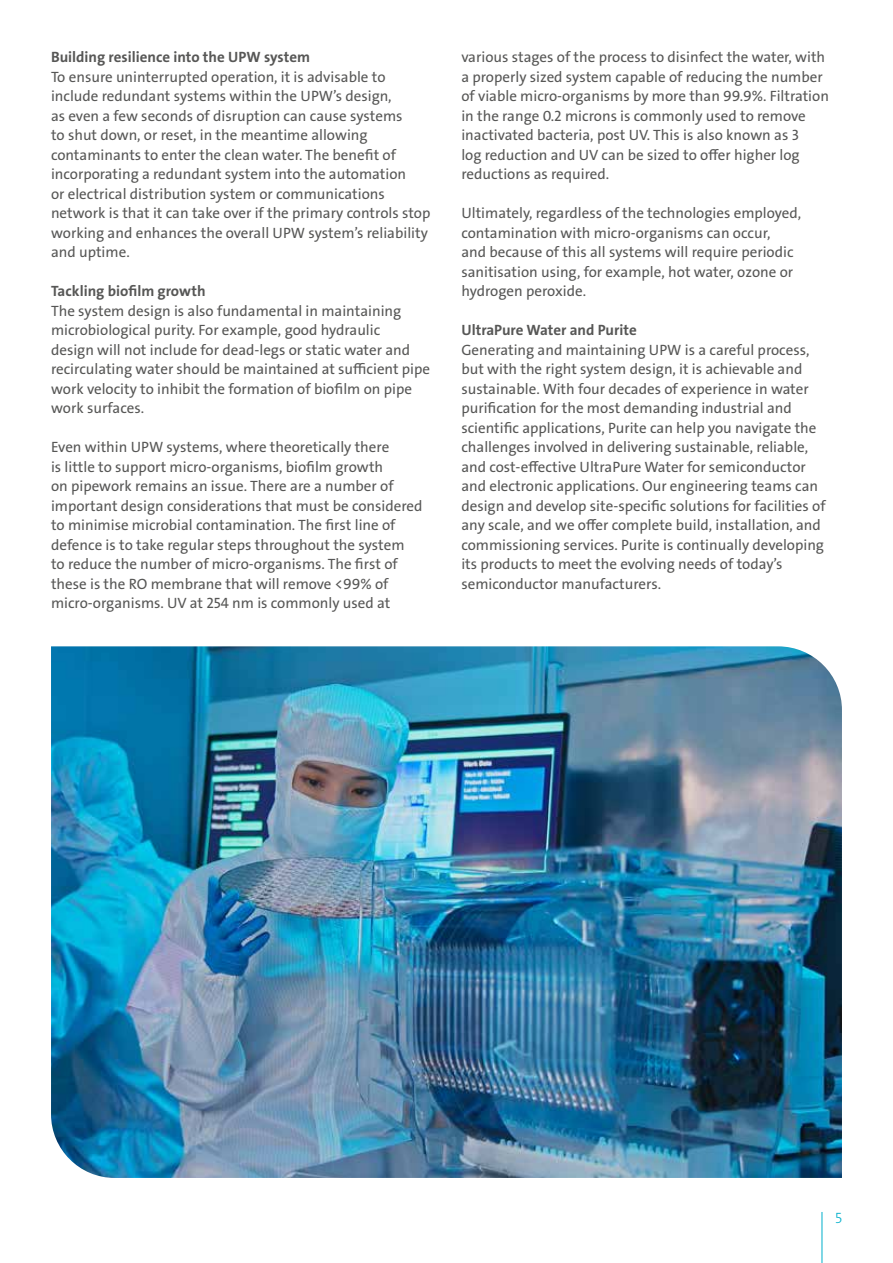
<style>
.page{position:relative;width:893px;height:1263px;background:#fff}
.page>*{position:absolute;margin:0;border:0;box-sizing:border-box;transform-origin:0 0}
.t1{font:15px/19.5px "The Sans Veolia W5 Pla";color:#575756}
.t2{font:15px "The Sans Veolia W7 Bld";color:#575756}
.t3{font:15px "The Sans Veolia W3 Lig";color:#00afcb}
</style>
<div class="page">
<hr style="left:822px;top:1212px;width:1px;height:51px;background:#00afcb">
<img style="left:51px;top:646px;width:791px;height:532px">
<p class="t2" style="left:51px;top:47px;width:261px">Building resilience into the UPW system</p>
<p class="t1" style="left:51px;top:67px;width:381px">To ensure uninterrupted operation, it is advisable to include redundant systems within the UPW’s design,<br>as even a few seconds of disruption can cause systems<br>to shut down, or reset, in the meantime allowing contaminants to enter the clean water. The benefit of incorporating a redundant system into the automation<br>or electrical distribution system or communications network is that it can take over if the primary controls stop working and enhances the overall UPW system’s reliability and uptime.</p>
<p class="t2" style="left:51px;top:281px;width:156px">Tackling biofilm growth</p>
<p class="t1" style="left:51px;top:301px;width:381px">The system design is also fundamental in maintaining microbiological purity. For example, good hydraulic<br>design will not include for dead-legs or static water and recirculating water should be maintained at sufficient pipe work velocity to inhibit the formation of biofilm on pipe work surfaces.</p>
<p class="t1" style="left:51px;top:437px;width:373px">Even within UPW systems, where theoretically there<br>is little to support micro-organisms, biofilm growth<br>on pipework remains an issue. There are a number of important design considerations that must be considered to minimise microbial contamination. The first line of defence is to take regular steps throughout the system<br>to reduce the number of micro-organisms. The first of these is the RO membrane that will remove &lt;99% of micro-organisms. UV at 254 nm is commonly used at</p>
<p class="t1" style="left:461px;top:47px;width:369px">various stages of the process to disinfect the water, with a properly sized system capable of reducing the number of viable micro-organisms by more than 99.9%. Filtration in the range 0.2 microns is commonly used to remove inactivated bacteria, post UV. This is also known as 3<br>log reduction and UV can be sized to offer higher log reductions as required.</p>
<p class="t1" style="left:461px;top:203px;width:341px">Ultimately, regardless of the technologies employed, contamination with micro-organisms can occur,<br>and because of this all systems will require periodic sanitisation using, for example, hot water, ozone or hydrogen peroxide.</p>
<p class="t2" style="left:461px;top:320px;width:177px">UltraPure Water and Purite</p>
<p class="t1" style="left:461px;top:340px;width:366px">Generating and maintaining UPW is a careful process, but with the right system design, it is achievable and sustainable. With four decades of experience in water purification for the most demanding industrial and scientific applications, Purite can help you navigate the challenges involved in delivering sustainable, reliable, and cost-effective UltraPure Water for semiconductor and electronic applications. Our engineering teams can design and develop site-specific solutions for facilities of any scale, and we offer complete build, installation, and commissioning services. Purite is continually developing its products to meet the evolving needs of today’s semiconductor manufacturers.</p>
<p class="t3" style="left:835px;top:1208px;width:8px">5</p>
</div>
